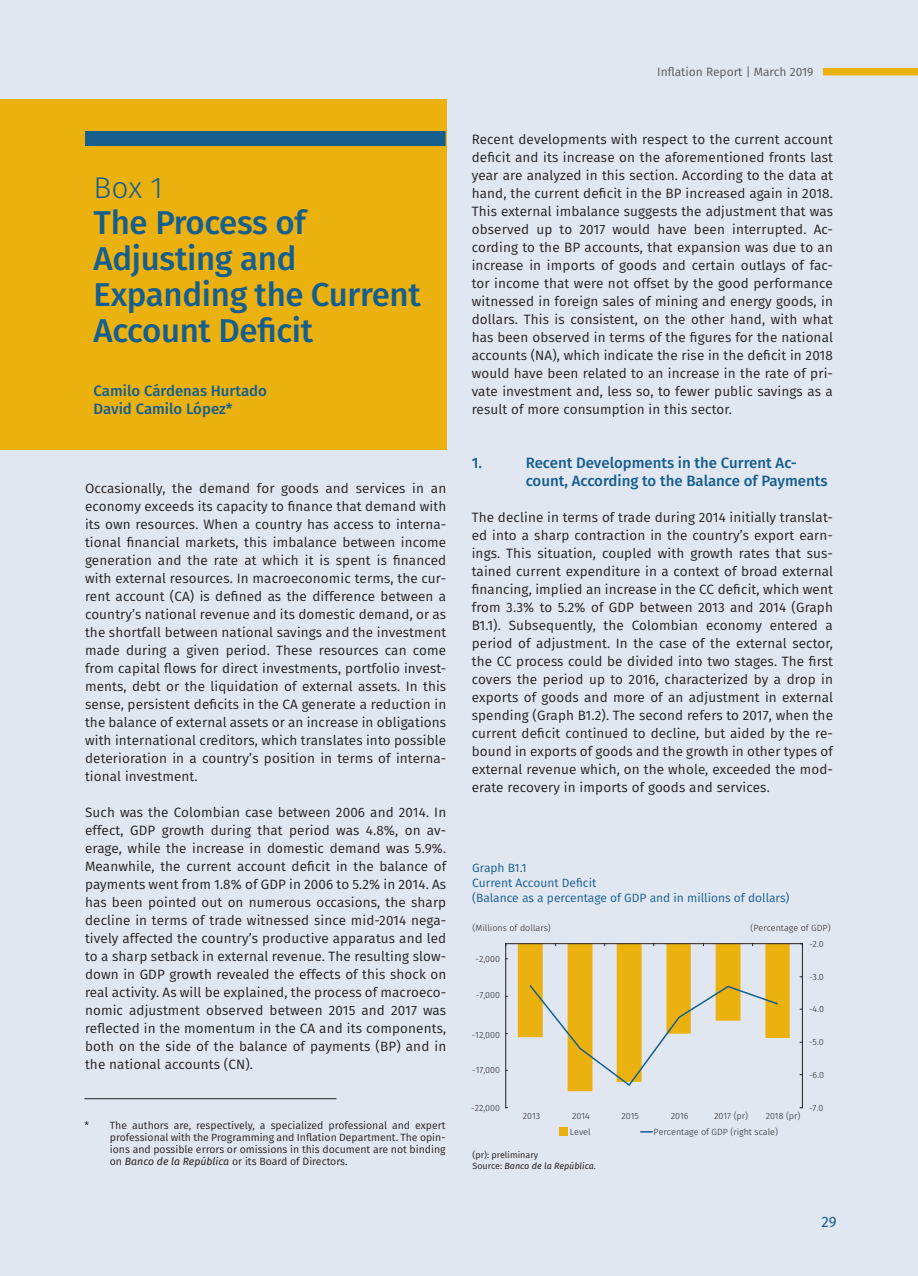
<style>
.page{position:relative;width:918px;height:1276px;background:#e1e7f1}
.page>*{position:absolute;margin:0;border:0;box-sizing:border-box;transform-origin:0 0}
.Recuadro_titulo{font:500 33px/36px "Fira Sans";letter-spacing:-.01em;color:#165e8e}
.Recuadro_titulo-2{font:300 30px "Fira Sans";color:#165e8e}
.Recuadro_subtítulo{font:500 15px/18px "Fira Sans";color:#165e8e}
.Recuadro_autores{font:500 15px "Fira Sans";color:#165e8e}
.t1{font:15px "Fira Sans";color:#165e8e}
.Recuadros{font:13.5px/18px "Fira Sans";letter-spacing:.01em;color:#231f20;text-align:justify}
.Gráfico_título{font:12px "Fira Sans";color:#165e8e}
.t2{font:12px "Fira Sans";color:#57585a}
.Nota_al_pie_Recuadro{font:10.5px/12px "Fira Sans";color:#231f20;text-align:justify}
.t3{font:300 9px "Fira Sans";color:#231f20}
.Pie_de_cuadros_gráfi{font:italic 9px "Fira Sans";color:#231f20}
.Pie_de_cuadros_gráfi-2{font:9px "Fira Sans";color:#231f20}
.s1{font-style:italic}
.s2{font-style:normal}
</style>
<div class="page">
<div style="left:0;top:99px;width:446px;height:350px;background:#ebb10f"></div>
<div style="left:85px;top:131px;width:361px;height:15px;background:#165e8e"></div>
<hr style="left:84px;top:1098px;width:252px;height:1px;background:#231f20">
<hr style="left:802px;top:943px;width:1px;height:164px;background:#231f20">
<hr style="left:505px;top:943px;width:1px;height:164px;background:#231f20">
<hr style="left:506px;top:943px;width:296px;height:1px;background:#231f20">
<svg style="left:518px;top:943px;width:272px;height:148px"></svg>
<div style="left:559px;top:1127px;width:8px;height:9px;background:#ebb10f"></div>
<div style="left:823px;top:68px;width:95px;height:7px;background:#ebb10f"></div>
<p class="Recuadro_titulo-2" style="left:94px;top:167px;width:71px">Box 1</p>
<p class="Recuadro_titulo" style="left:94px;top:203px;width:329px">The Process of<br>Adjusting and<br>Expanding the Current<br>Account Deficit</p>
<p class="Recuadro_autores" style="left:94px;top:379px;width:175px">Camilo Cárdenas Hurtado</p>
<p class="Recuadro_autores" style="left:94px;top:397px;width:140px">David Camilo López*</p>
<p class="Recuadros" style="left:85px;top:479px;width:363px">Occasionally, the demand for goods and services in an economy exceeds its capacity to finance that demand with its own resources. When a country has access to interna&shy;tional financial markets, this imbalance between income generation and the rate at which it is spent is financed with external resources. In macroeconomic terms, the cur&shy;rent account (CA) is defined as the difference between a country’s national revenue and its domestic demand, or as the shortfall between national savings and the investment made during a given period. These resources can come from capital flows for direct investments, portfolio invest&shy;ments, debt or the liquidation of external assets. In this sense, persistent deficits in the CA generate a reduction in the balance of external assets or an increase in obligations with international creditors, which translates into possible deterioration in a country’s position in terms of interna&shy;tional investment.</p>
<p class="Recuadros" style="left:85px;top:803px;width:363px">Such was the Colombian case between 2006 and 2014. In effect, GDP growth during that period was 4.8%, on av&shy;erage, while the increase in domestic demand was 5.9%.<br>Meanwhile, the current account deficit in the balance of payments went from 1.8% of GDP in 2006 to 5.2% in 2014. As has been pointed out on numerous occasions, the sharp decline in terms of trade witnessed since mid-2014 nega&shy;tively affected the country’s productive apparatus and led to a sharp setback in external revenue. The resulting slow&shy;down in GDP growth revealed the effects of this shock on real activity. As will be explained, the process of macroeco&shy;nomic adjustment observed between 2015 and 2017 was reflected in the momentum in the CA and its components, both on the side of the balance of payments (BP) and in the national accounts (CN).</p>
<p class="Nota_al_pie_Recuadro" style="left:110px;top:1119px;width:337px;text-indent:-26px">* The authors are, respectively, a specialized professional and expert professional with the Programming and Inflation Department. The opin&shy;ions and possible errors or omissions in this document are not binding on <span class="s1">Banco de la República</span> or its Board of Directors.</p>
<p class="t2" style="left:657px;top:63px;width:158px">Inflation Report | March 2019</p>
<p class="Recuadros" style="left:472px;top:130px;width:363px">Recent developments with respect to the current account deficit and its increase on the aforementioned fronts last year are analyzed in this section. According to the data at hand, the current deficit in the BP increased again in 2018.<br>This external imbalance suggests the adjustment that was observed up to 2017 would have been interrupted. Ac&shy;cording to the BP accounts, that expansion was due to an increase in imports of goods and certain outlays of fac&shy;tor income that were not offset by the good performance witnessed in foreign sales of mining and energy goods, in dollars. This is consistent, on the other hand, with what has been observed in terms of the figures for the national accounts (NA), which indicate the rise in the deficit in 2018 would have been related to an increase in the rate of pri&shy;vate investment and, less so, to fewer public savings as a result of more consumption in this sector.</p>
<p class="Recuadro_subtítulo" style="left:472px;top:453px;width:12px">1.</p>
<p class="Recuadro_subtítulo" style="left:526px;top:453px;width:303px">Recent Developments in the Current Ac&shy;count, According to the Balance of Payments</p>
<p class="Recuadros" style="left:472px;top:508px;width:363px">The decline in terms of trade during 2014 initially translat&shy;ed into a sharp contraction in the country’s export earn&shy;ings. This situation, coupled with growth rates that sus&shy;tained current expenditure in a context of broad external financing, implied an increase in the CC deficit, which went from 3.3% to 5.2% of GDP between 2013 and 2014 (Graph B1.1). Subsequently, the Colombian economy entered a period of adjustment. In the case of the external sector, the CC process could be divided into two stages. The first covers the period up to 2016, characterized by a drop in exports of goods and more of an adjustment in external spending (Graph B1.2). The second refers to 2017, when the current deficit continued to decline, but aided by the re&shy;bound in exports of goods and the growth in other types of external revenue which, on the whole, exceeded the mod&shy;erate recovery in imports of goods and services.</p>
<p class="Gráfico_título" style="left:472px;top:859px;width:56px">Graph B1.1</p>
<p class="Gráfico_título" style="left:472px;top:874px;width:125px">Current Account Deficit</p>
<p class="Gráfico_título" style="left:472px;top:889px;width:319px">(Balance as a percentage of GDP and in millions of dollars)</p>
<p class="t3" style="left:473px;top:921px;width:80px">(Millions of dollars)</p>
<p class="t3" style="left:750px;top:921px;width:82px">(Percentage of GDP)</p>
<p class="t3" style="left:475px;top:952px;width:26px">-2,000</p>
<p class="t3" style="left:476px;top:989px;width:26px">-7,000</p>
<p class="t3" style="left:472px;top:1028px;width:30px">-12,000</p>
<p class="t3" style="left:472px;top:1063px;width:29px">-17,000</p>
<p class="t3" style="left:471px;top:1101px;width:30px">-22,000</p>
<p class="t3" style="left:809px;top:937px;width:16px">-2.0</p>
<p class="t3" style="left:809px;top:970px;width:16px">-3.0</p>
<p class="t3" style="left:809px;top:1003px;width:17px">-4.0</p>
<p class="t3" style="left:809px;top:1035px;width:16px">-5.0</p>
<p class="t3" style="left:809px;top:1068px;width:17px">-6.0</p>
<p class="t3" style="left:809px;top:1101px;width:16px">-7.0</p>
<p class="t3" style="left:523px;top:1110px;width:19px">2013</p>
<p class="t3" style="left:572px;top:1110px;width:19px">2014</p>
<p class="t3" style="left:622px;top:1110px;width:19px">2015</p>
<p class="t3" style="left:671px;top:1110px;width:19px">2016</p>
<p class="t3" style="left:714px;top:1110px;width:35px">2017 (pr)</p>
<p class="t3" style="left:766px;top:1110px;width:36px">2018 (pr)</p>
<p class="t3" style="left:570px;top:1125px;width:22px">Level</p>
<p class="t3" style="left:654px;top:1125px;width:126px">Percentage of GDP (right scale)</p>
<p class="Pie_de_cuadros_gráfi-2" style="left:472px;top:1148px;width:67px">(pr): preliminary</p>
<p class="Pie_de_cuadros_gráfi" style="left:472px;top:1159px;width:125px"><span class="s2">Source:</span> Banco de la República<span class="s2">.</span></p>
<p class="t1" style="left:822px;top:1210px;width:17px">29</p>
</div>
